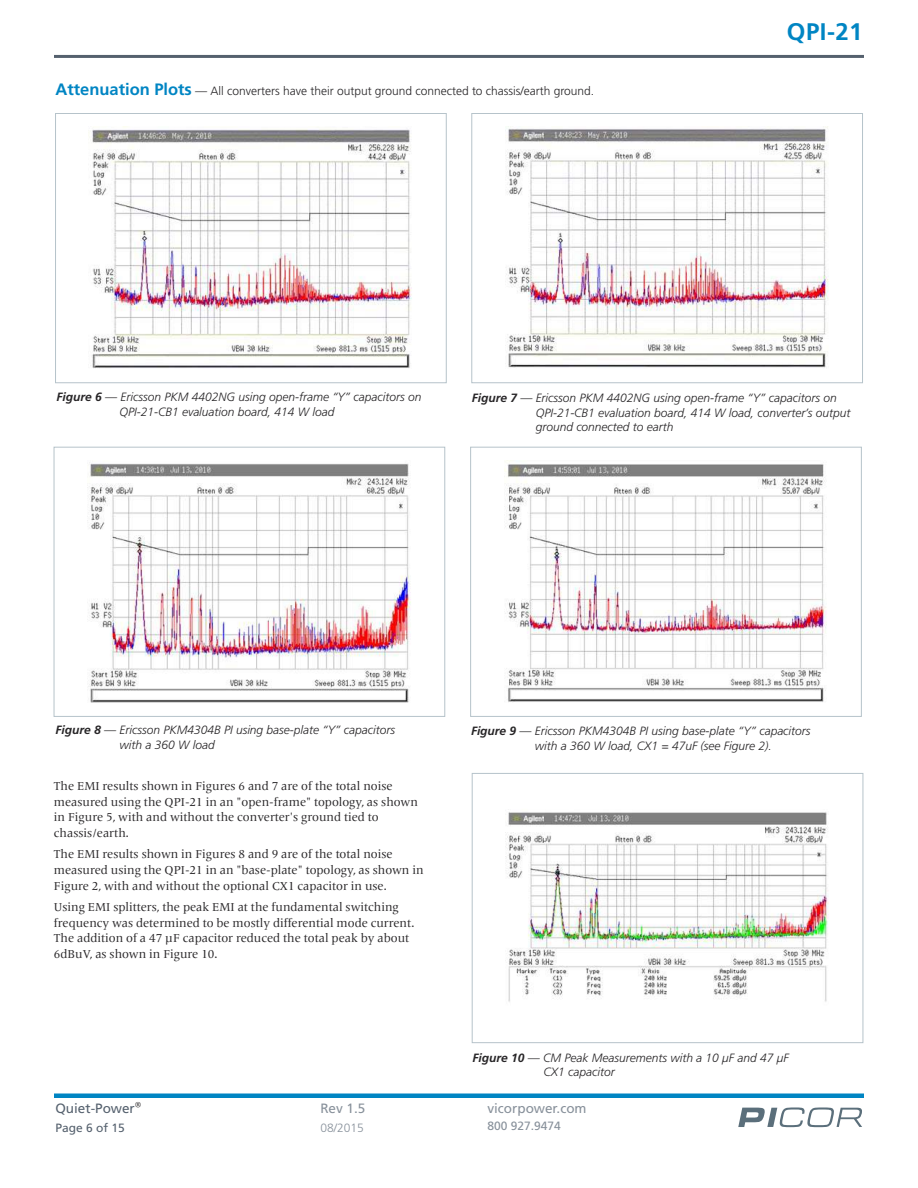
<style>
.page{position:relative;width:918px;height:1188px;background:#fff}
.page>*{position:absolute;margin:0;border:0;box-sizing:border-box;transform-origin:0 0}
.t1{font:700 24px "Frutiger";color:#0085c3}
.t2{font:13.5px "Frutiger";color:#88919b}
.t3{font:13.5px "Frutiger";color:#55616e}
.t4{font:12px/15.8px "Frutiger Serif LT Pro";color:#272527}
.t5{font:italic 300 12px/14.4px "Frutiger";color:#272527}
.t6{font:300 12px "Frutiger";color:#272527}
.t7{font:12px "Frutiger";color:#88919b}
.t8{font:12px "Frutiger";color:#55616e}
.t9{font:300 12px "Frutiger";color:#88919b}
.s1{font-weight:700;font-size:16.5px;color:#0085c3}
.s2{font-style:italic}
.s3{font-weight:700}
.s4{font-family:"Frutiger Serif LT Pro";color:#272527}
</style>
<div class="page">
<hr style="left:54px;top:55px;width:810px;height:3px;background:#55616e">
<div style="left:54px;top:1093px;width:810px;height:5px;background:#0085c3"></div>
<svg style="left:738px;top:1107px;width:124px;height:20px"></svg>
<img style="left:90px;top:127px;width:322px;height:241px">
<div style="left:55px;top:113px;width:392px;height:270px;border:1px solid #b6c3ca"></div>
<img style="left:87px;top:462px;width:324px;height:241px">
<div style="left:54px;top:447px;width:391px;height:270px;border:1px solid #b6c3ca"></div>
<img style="left:505px;top:127px;width:324px;height:241px">
<div style="left:471px;top:113px;width:392px;height:270px;border:1px solid #b6c3ca"></div>
<img style="left:504px;top:460px;width:323px;height:242px">
<div style="left:470px;top:447px;width:392px;height:270px;border:1px solid #b6c3ca"></div>
<img style="left:506px;top:812px;width:323px;height:190px">
<div style="left:472px;top:773px;width:391px;height:270px;border:1px solid #b6c3ca"></div>
<p class="t6" style="left:56px;top:86px;width:540px"><span class="s1">Attenuation Plots</span> <span class="s2">—</span> All converters have their output ground connected to chassis/earth ground.</p>
<h1 class="t1" style="left:787px;top:22px;width:77px">QPI-21</h1>
<p class="t5" style="left:119px;top:391px;width:304px;text-indent:-63px"><span class="s3">Figure 6</span> — Ericsson PKM 4402NG using open-frame “Y” capacitors on<br>QPI-21-CB1 evaluation board, 414 W load</p>
<p class="t5" style="left:536px;top:392px;width:316px;text-indent:-64px"><span class="s3">Figure 7</span> — Ericsson PKM 4402NG using open-frame “Y” capacitors on<br>QPI-21-CB1 evaluation board, 414 W load, converter’s output ground connected to earth</p>
<p class="t5" style="left:120px;top:724px;width:277px;text-indent:-64px"><span class="s3">Figure 8</span> — Ericsson PKM4304B PI using base-plate “Y” capacitors with a 360 W load</p>
<p class="t4" style="left:54px;top:779px;width:365px">The EMI results shown in Figures 6 and 7 are of the total noise measured using the QPI-21 in an "open-frame" topology, as shown in Figure 5, with and without the converter's ground tied to chassis/earth.</p>
<p class="t4" style="left:54px;top:847px;width:371px">The EMI results shown in Figures 8 and 9 are of the total noise measured using the QPI-21 in an "base-plate" topology, as shown in<br>Figure 2, with and without the optional CX1 capacitor in use.</p>
<p class="t4" style="left:54px;top:900px;width:362px">Using EMI splitters, the peak EMI at the fundamental switching frequency was determined to be mostly differential mode current.<br>The addition of a 47 µF capacitor reduced the total peak by about 6dBuV, as shown in Figure 10.</p>
<p class="t5" style="left:535px;top:725px;width:277px;text-indent:-64px"><span class="s3">Figure 9</span> — Ericsson PKM4304B PI using base-plate “Y” capacitors with a 360 W load, CX1 = 47uF (see Figure 2).</p>
<p class="t5" style="left:544px;top:1051px;width:247px;text-indent:-71px"><span class="s3">Figure 10</span> — CM Peak Measurements with a 10 µF and 47 µF<br>CX1 capacitor</p>
<p class="t3" style="left:56px;top:1103px;width:88px">Quiet-Power<span class="s4">®</span></p>
<p class="t2" style="left:320px;top:1103px;width:46px">Rev 1.5</p>
<p class="t2" style="left:488px;top:1103px;width:101px">vicorpower.com</p>
<p class="t8" style="left:56px;top:1123px;width:71px">Page 6 of 15</p>
<p class="t9" style="left:320px;top:1123px;width:45px">08/2015</p>
<p class="t7" style="left:488px;top:1120px;width:75px">800 927.9474</p>
</div>
